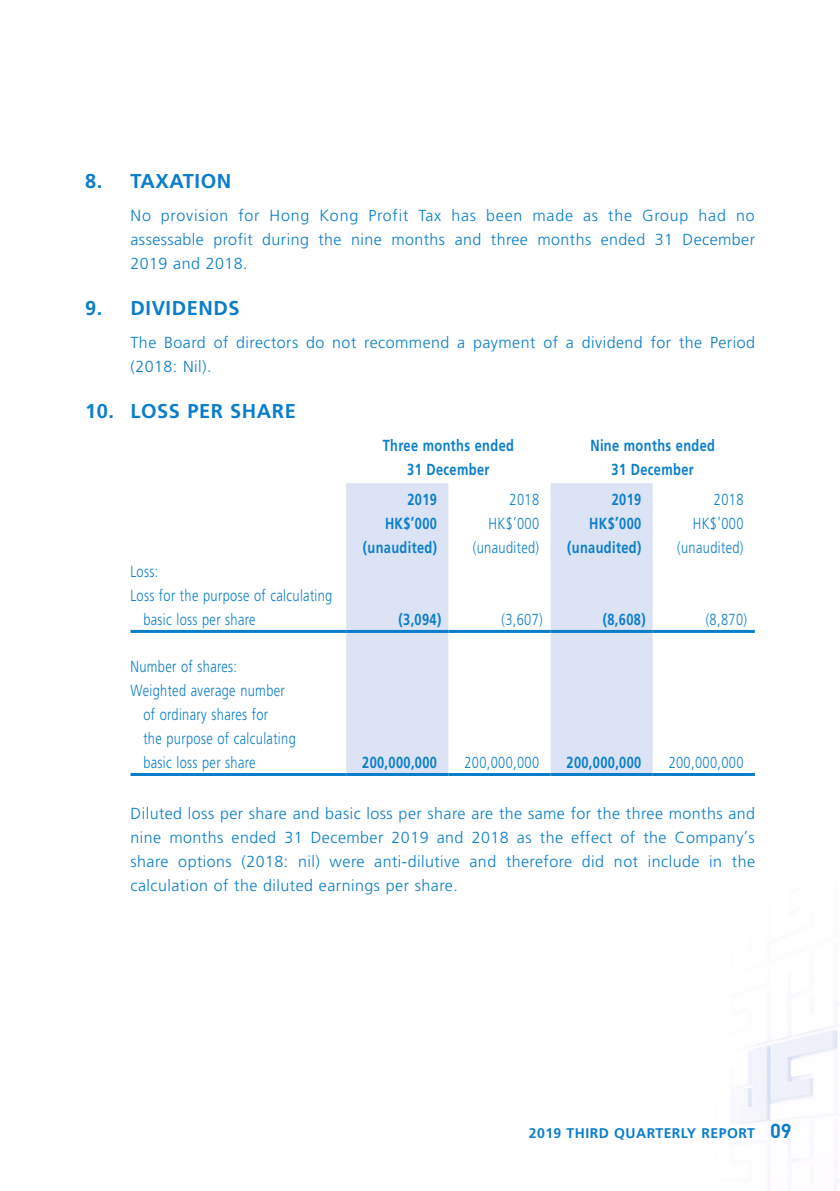
<style>
.page{position:relative;width:840px;height:1191px;background:#fff}
.page>*{position:absolute;margin:0;border:0;box-sizing:border-box;transform-origin:0 0}
.t1{font:700 20px "Frutiger LT Std";letter-spacing:.03em;color:#0a7eca}
.t2{font:300 16px/24px "Frutiger LT Std";letter-spacing:.03em;color:#0a7eca;text-align:justify}
.t3{font:300 16px "Frutiger LT Std";letter-spacing:.03em;color:#0a7eca;scale:.8 1}
.t4{font:700 16px/24px "Frutiger LT Std";letter-spacing:.03em;color:#0a7eca;text-align:center;scale:.8 1}
.t5{font:700 14px "Frutiger LT Std";letter-spacing:.035em;color:#0a7eca}
.s1{font-family:"DIN";font-size:20px}
</style>
<div class="page">
<img style="left:131px;top:483px;width:707px;height:706px">
<svg style="left:346px;top:483px;width:306px;height:290px;fill:#dce3f5"></svg>
<hr style="left:130px;top:630px;width:216px;height:3px;background:#0a7eca">
<hr style="left:346px;top:630px;width:102px;height:3px;background:#0a7eca">
<hr style="left:448px;top:630px;width:102px;height:3px;background:#0a7eca">
<hr style="left:550px;top:630px;width:102px;height:3px;background:#0a7eca">
<hr style="left:652px;top:630px;width:102px;height:3px;background:#0a7eca">
<hr style="left:130px;top:773px;width:216px;height:3px;background:#0a7eca">
<hr style="left:346px;top:773px;width:102px;height:3px;background:#0a7eca">
<hr style="left:448px;top:773px;width:102px;height:3px;background:#0a7eca">
<hr style="left:550px;top:773px;width:102px;height:3px;background:#0a7eca">
<hr style="left:652px;top:773px;width:102px;height:3px;background:#0a7eca">
<p class="t1" style="left:85px;top:169px;width:148px">8. TAXATION</p>
<p class="t2" style="left:130px;top:203px;width:625px">No provision for Hong Kong Profit Tax has been made as the Group had no assessable profit during the nine months and three months ended 31 December 2019 and 2018.</p>
<p class="t1" style="left:85px;top:296px;width:156px">9. DIVIDENDS</p>
<p class="t2" style="left:130px;top:330px;width:625px">The Board of directors do not recommend a payment of a dividend for the Period (2018: Nil).</p>
<p class="t1" style="left:85px;top:400px;width:212px">10. LOSS PER SHARE</p>
<p class="t4" style="left:382px;top:434px;width:165px">Three months ended<br>31 December</p>
<p class="t4" style="left:590px;top:434px;width:157px">Nine months ended<br>31 December</p>
<p class="t4" style="left:407px;top:487px;width:38px">2019</p>
<p class="t3" style="left:509px;top:490px;width:38px">2018</p>
<p class="t4" style="left:611px;top:487px;width:38px">2019</p>
<p class="t3" style="left:713px;top:490px;width:38px">2018</p>
<p class="t4" style="left:385px;top:511px;width:66px">HK$’000</p>
<p class="t3" style="left:488px;top:514px;width:65px">HK$’000</p>
<p class="t4" style="left:589px;top:511px;width:66px">HK$’000</p>
<p class="t3" style="left:692px;top:514px;width:65px">HK$’000</p>
<p class="t4" style="left:363px;top:535px;width:94px">(unaudited)</p>
<p class="t3" style="left:472px;top:538px;width:84px">(unaudited)</p>
<p class="t4" style="left:567px;top:535px;width:94px">(unaudited)</p>
<p class="t3" style="left:676px;top:538px;width:84px">(unaudited)</p>
<p class="t3" style="left:130px;top:562px;width:36px">Loss:</p>
<p class="t3" style="left:130px;top:586px;width:254px">Loss for the purpose of calculating</p>
<p class="t3" style="left:143px;top:610px;width:142px">basic loss per share</p>
<p class="t4" style="left:398px;top:608px;width:55px">(3,094)</p>
<p class="t3" style="left:501px;top:610px;width:53px">(3,607)</p>
<p class="t4" style="left:602px;top:608px;width:55px">(8,608)</p>
<p class="t3" style="left:705px;top:610px;width:53px">(8,870)</p>
<p class="t3" style="left:130px;top:657px;width:135px">Number of shares:</p>
<p class="t3" style="left:130px;top:681px;width:194px">Weighted average number</p>
<p class="t3" style="left:143px;top:705px;width:157px">of ordinary shares for</p>
<p class="t3" style="left:143px;top:729px;width:192px">the purpose of calculating</p>
<p class="t3" style="left:143px;top:753px;width:142px">basic loss per share</p>
<p class="t4" style="left:362px;top:750px;width:95px">200,000,000</p>
<p class="t3" style="left:464px;top:753px;width:95px">200,000,000</p>
<p class="t4" style="left:566px;top:750px;width:95px">200,000,000</p>
<p class="t3" style="left:668px;top:753px;width:95px">200,000,000</p>
<p class="t2" style="left:130px;top:801px;width:625px">Diluted loss per share and basic loss per share are the same for the three months and nine months ended 31 December 2019 and 2018 as the effect of the Company’s share options (2018: nil) were anti-dilutive and therefore did not include in the calculation of the diluted earnings per share.</p>
<p class="t5" style="left:528px;top:1125px;width:264px">2019 THIRD QUARTERLY REPORT <span class="s1">09</span></p>
</div>
